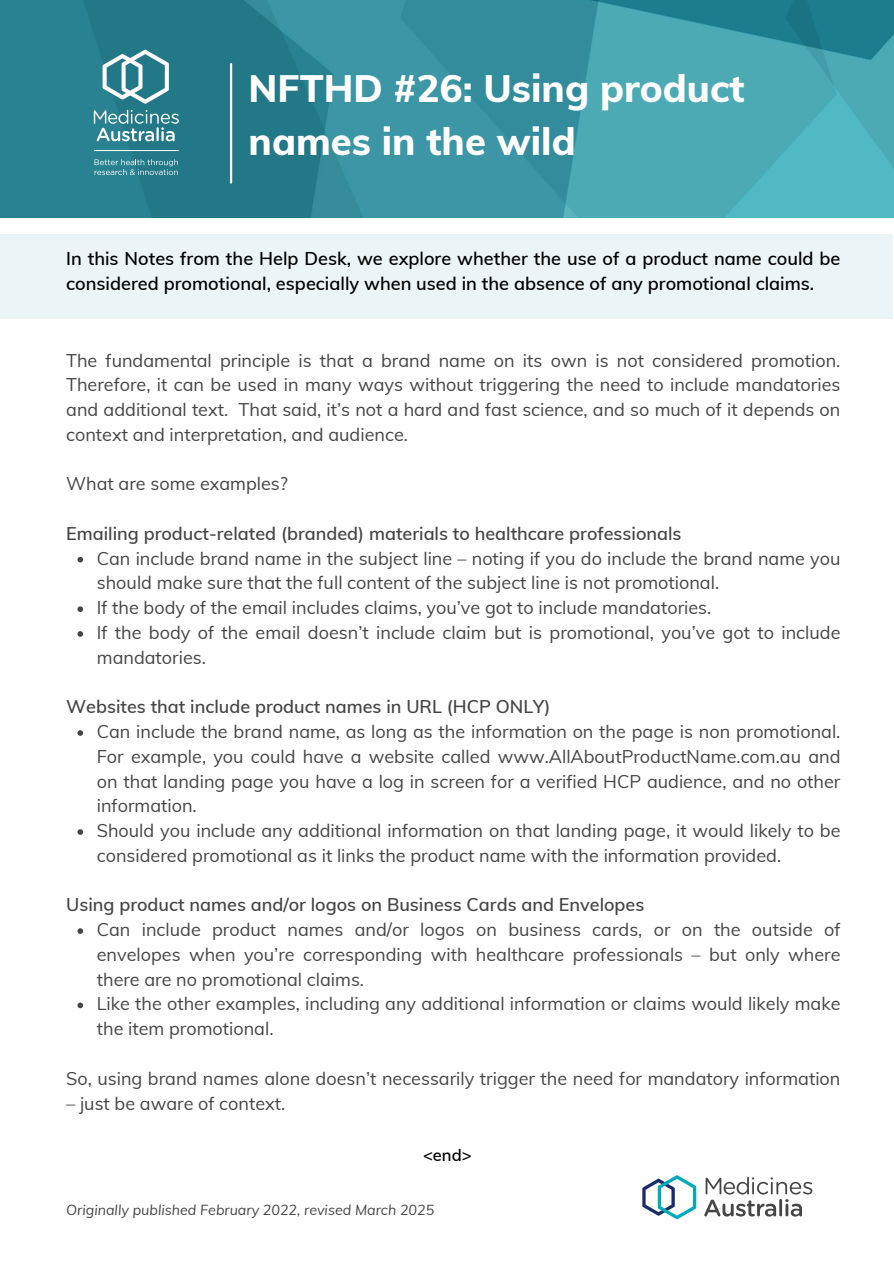
<style>
.page{position:relative;width:894px;height:1264px;background:#fff}
.page>*{position:absolute;margin:0;border:0;box-sizing:border-box;transform-origin:0 0}
.t1{font:800 38.25px/52.8px "Muli";color:#fff}
.t2{font:600 18.15px/24.9px "Muli";color:#000}
.t3{font:18px/24.8px "Muli";color:#454547}
.t4{font:600 18px "Muli";color:#454547}
.t5{font:600 16.5px "Muli";color:#000}
.t6{font:italic 14.25px "Muli";color:#454547}
</style>
<div class="page">
<img style="left:0;top:0;width:893px;height:217px">
<hr style="left:94px;top:150px;width:85px;height:1px;background:#fff">
<svg style="left:102px;top:50px;width:67px;height:54px"></svg>
<svg style="left:94px;top:110px;width:85px;height:31px;background:#5f9ea9"></svg>
<svg style="left:94px;top:159px;width:84px;height:16px"></svg>
<hr style="left:230px;top:64px;width:2px;height:118px;background:#fff">
<svg style="left:642px;top:1175px;width:54px;height:44px"></svg>
<svg style="left:704px;top:1177px;width:108px;height:39px"></svg>
<div style="left:0;top:234px;width:892px;height:85px;background:#ebf4f6"></div>
<svg style="left:77px;top:557px;width:6px;height:5px"></svg>
<svg style="left:77px;top:606px;width:6px;height:6px"></svg>
<svg style="left:77px;top:631px;width:6px;height:5px"></svg>
<svg style="left:77px;top:730px;width:6px;height:5px"></svg>
<svg style="left:77px;top:829px;width:6px;height:5px"></svg>
<svg style="left:77px;top:928px;width:6px;height:5px"></svg>
<svg style="left:77px;top:1002px;width:6px;height:6px"></svg>
<p class="t1" style="left:248px;top:61px;width:497px">NFTHD #26: Using product names in the wild</p>
<h2 class="t2" style="left:66px;top:246px;width:775px">In this Notes from the Help Desk, we explore whether the use of a product name could be considered promotional, especially when used in the absence of any promotional claims.</h2>
<p class="t3" style="left:66px;top:347px;width:775px;text-align:justify">The fundamental principle is that a brand name on its own is not considered promotion.<br>Therefore, it can be used in many ways without triggering the need to include mandatories and additional text. That said, it’s not a hard and fast science, and so much of it depends on context and interpretation, and audience.</p>
<p class="t3" style="left:66px;top:471px;width:223px">What are some examples?</p>
<p class="t4" style="left:66px;top:522px;width:616px">Emailing product-related (branded) materials to healthcare professionals</p>
<h1 class="t3" style="left:97px;top:545px;width:745px">Can include brand name in the subject line – noting if you do include the brand name you should make sure that the full content of the subject line is not promotional.</h1>
<h2 class="t3" style="left:97px;top:595px;width:616px">If the body of the email includes claims, you’ve got to include mandatories.</h2>
<h3 class="t3" style="left:97px;top:620px;width:745px">If the body of the email doesn’t include claim but is promotional, you’ve got to include mandatories.</h3>
<h2 class="t4" style="left:66px;top:695px;width:485px">Websites that include product names in URL (HCP ONLY)</h2>
<p class="t3" style="left:97px;top:719px;width:745px;text-align:justify">Can include the brand name, as long as the information on the page is non promotional.<br>For example, you could have a website called www.AllAboutProductName.com.au and on that landing page you have a log in screen for a verified HCP audience, and no other information.</p>
<p class="t3" style="left:97px;top:818px;width:745px">Should you include any additional information on that landing page, it would likely to be considered promotional as it links the product name with the information provided.</p>
<p class="t4" style="left:66px;top:893px;width:579px">Using product names and/or logos on Business Cards and Envelopes</p>
<h3 class="t3" style="left:97px;top:917px;width:745px;text-align:justify">Can include product names and/or logos on business cards, or on the outside of envelopes when you’re corresponding with healthcare professionals – but only where there are no promotional claims.</h3>
<h2 class="t3" style="left:97px;top:991px;width:745px">Like the other examples, including any additional information or claims would likely make the item promotional.</h2>
<p class="t3" style="left:66px;top:1065px;width:775px">So, using brand names alone doesn’t necessarily trigger the need for mandatory information</p>
<p class="t3" style="left:66px;top:1090px;width:220px">– just be aware of context.</p>
<p class="t5" style="left:423px;top:1143px;width:50px">&lt;end&gt;</p>
<p class="t6" style="left:66px;top:1200px;width:369px">Originally published February 2022, revised March 2025</p>
</div>
